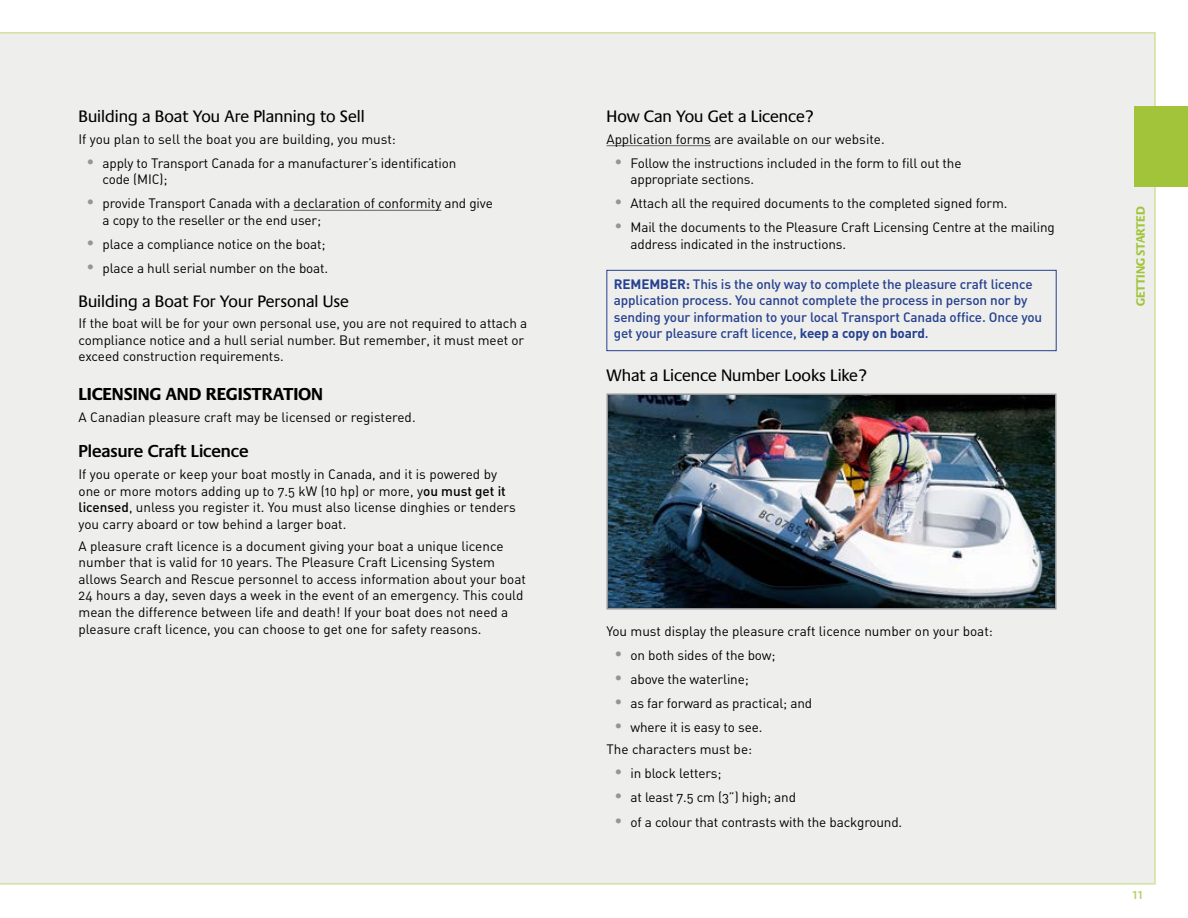
<style>
.page{position:relative;width:1188px;height:918px;background:#fff}
.page>*{position:absolute;margin:0;border:0;box-sizing:border-box;transform-origin:0 0}
.t1{font:700 18px "Praxis";color:#000}
.t2{font:600 18px "Praxis";color:#000}
.t3{font:17.25px "Praxis";color:#000}
.Paragraphe{font:13.5px/16.5px "DIN Regular Alternate";letter-spacing:-.005em;color:#000}
.RAPPELEZ-VOUS{font:13.5px/16.5px "DIN Medium Alternate";letter-spacing:-.01em;color:#25408f}
.t4{font:700 12.6px "Praxis";letter-spacing:-.015em;color:#a2c43a}
.t5{font:600 12px "Praxis";color:#b9d26b}
.s1{font-family:"Praxis";font-weight:600;font-size:18px;color:#939598}
.s2{font-family:"DIN Medium Alternate"}
.s3{font-family:"DIN Bold Alternate"}
</style>
<div class="page">
<div style="left:0;top:32px;width:1156px;height:853px;background:#eeeeec"></div>
<div style="left:1134px;top:106px;width:54px;height:81px;background:#a2c43a"></div>
<hr style="left:294px;top:210px;width:147px;height:1px;background:#636466">
<hr style="left:607px;top:145px;width:104px;height:1px;background:#636466">
<img style="left:610px;top:397px;width:444px;height:210px">
<div style="left:607px;top:394px;width:450px;height:216px;border:2px solid #939598"></div>
<div style="left:607px;top:270px;width:450px;height:81px;border:1px solid #25408f"></div>
<h5 class="t3" style="left:79px;top:107px;width:288px">Building a Boat You Are Planning to Sell</h5>
<p class="Paragraphe" style="left:79px;top:130px;width:319px">If you plan to sell the boat you are building, you must:</p>
<p class="Paragraphe" style="left:103px;top:154px;width:355px;text-indent:-18px"><span class="s1">•</span> apply to Transport Canada for a manufacturer’s identification code (MIC);</p>
<p class="Paragraphe" style="left:103px;top:195px;width:392px;text-indent:-18px"><span class="s1">•</span> provide Transport Canada with a declaration of conformity and give a copy to the reseller or the end user;</p>
<p class="Paragraphe" style="left:85px;top:236px;width:242px"><span class="s1">•</span> place a compliance notice on the boat;</p>
<p class="Paragraphe" style="left:85px;top:260px;width:245px"><span class="s1">•</span> place a hull serial number on the boat.</p>
<h5 class="t3" style="left:79px;top:292px;width:272px">Building a Boat For Your Personal Use</h5>
<p class="Paragraphe" style="left:79px;top:315px;width:450px">If the boat will be for your own personal use, you are not required to attach a compliance notice and a hull serial number. But remember, it must meet or exceed construction requirements.</p>
<h3 class="t1" style="left:79px;top:384px;width:246px">LICENSING AND REGISTRATION</h3>
<p class="Paragraphe" style="left:79px;top:409px;width:339px">A Canadian pleasure craft may be licensed or registered.</p>
<h4 class="t2" style="left:79px;top:441px;width:171px">Pleasure Craft Licence</h4>
<p class="Paragraphe" style="left:79px;top:466px;width:439px">If you operate or keep your boat mostly in Canada, and it is powered by one or more motors adding up to 7.5 kW (10 hp) or more, y<span class="s2">ou must get it licensed</span>, unless you register it. You must also license dinghies or tenders you carry aboard or tow behind a larger boat.</p>
<p class="Paragraphe" style="left:79px;top:537px;width:449px">A pleasure craft licence is a document giving your boat a unique licence number that is valid for 10 years. The Pleasure Craft Licensing System allows Search and Rescue personnel to access information about your boat 24 hours a day, seven days a week in the event of an emergency. This could mean the difference between life and death! If your boat does not need a pleasure craft licence, you can choose to get one for safety reasons.</p>
<h5 class="t3" style="left:607px;top:107px;width:209px">How Can You Get a Licence?</h5>
<p class="Paragraphe" style="left:607px;top:130px;width:280px">Application forms are available on our website.</p>
<p class="Paragraphe" style="left:631px;top:154px;width:333px;text-indent:-18px"><span class="s1">•</span> Follow the instructions included in the form to fill out the appropriate sections.</p>
<p class="Paragraphe" style="left:613px;top:195px;width:397px"><span class="s1">•</span> Attach all the required documents to the completed signed form.</p>
<p class="Paragraphe" style="left:631px;top:219px;width:426px;text-indent:-18px"><span class="s1">•</span> Mail the documents to the Pleasure Craft Licensing Centre at the mailing address indicated in the instructions.</p>
<p class="RAPPELEZ-VOUS" style="left:614px;top:275px;width:430px"><span class="s3">REMEMBER:</span> This is the only way to complete the pleasure craft licence application process. You cannot complete the process in person nor by sending your information to your local Transport Canada office. Once you get your pleasure craft licence, <span class="s3">keep a copy on board</span>.</p>
<h5 class="t3" style="left:607px;top:366px;width:262px">What a Licence Number Looks Like?</h5>
<p class="t4" style="left:1134px;top:306px;width:101px;rotate:-90deg">GETTING STARTED</p>
<p class="Paragraphe" style="left:607px;top:623px;width:388px">You must display the pleasure craft licence number on your boat:</p>
<p class="Paragraphe" style="left:613px;top:647px;width:165px"><span class="s1">•</span> on both sides of the bow;</p>
<p class="Paragraphe" style="left:613px;top:671px;width:138px"><span class="s1">•</span> above the waterline;</p>
<p class="Paragraphe" style="left:613px;top:695px;width:201px"><span class="s1">•</span> as far forward as practical; and</p>
<p class="Paragraphe" style="left:613px;top:719px;width:151px"><span class="s1">•</span> where it is easy to see.</p>
<p class="Paragraphe" style="left:607px;top:741px;width:147px">The characters must be:</p>
<p class="Paragraphe" style="left:613px;top:765px;width:110px"><span class="s1">•</span> in block letters;</p>
<p class="Paragraphe" style="left:613px;top:789px;width:185px"><span class="s1">•</span> at least 7.5 cm (3”) high; and</p>
<p class="Paragraphe" style="left:613px;top:813px;width:291px"><span class="s1">•</span> of a colour that contrasts with the background.</p>
<p class="t5" style="left:1132px;top:889px;width:14px">11</p>
</div>
